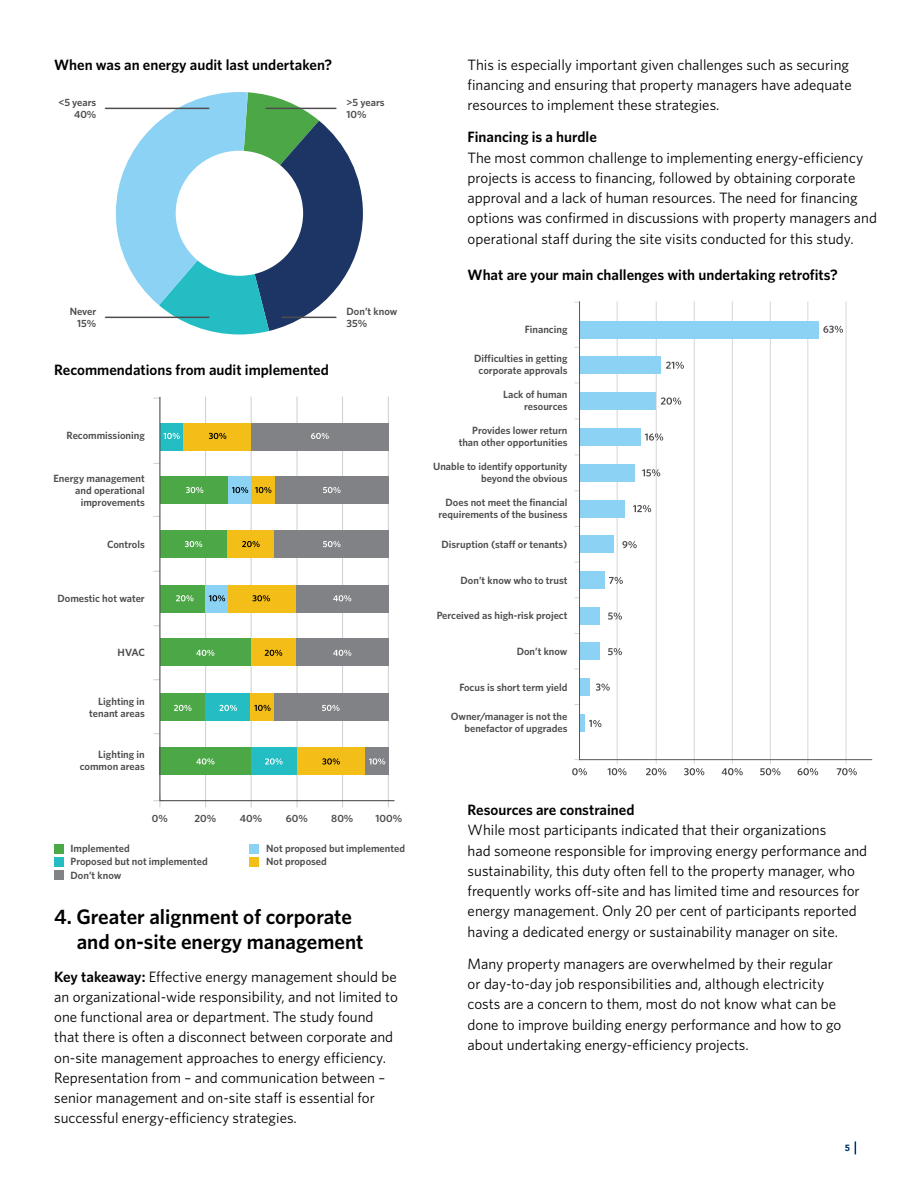
<style>
.page{position:relative;width:918px;height:1188px;background:#fff}
.page>*{position:absolute;margin:0;border:0;box-sizing:border-box;transform-origin:0 0}
.t1{font:600 21px/25.5px "Whitney";color:#000}
.t2{font:15px/20.2px "Whitney";color:#000}
.t3{font:600 15px "Whitney";color:#000}
.t4{font:600 10.5px/12px "Whitney";color:#4d4d4f;text-align:right}
.t5{font:900 9px "Avenir";color:#036}
.s1{font-weight:600}
</style>
<div class="page">
<svg style="left:855px;top:1141px;width:1px;height:13px"></svg>
<div style="left:54px;top:857px;width:9px;height:9px;background:#23bdc3"></div>
<div style="left:249px;top:857px;width:9px;height:9px;background:#f4be18"></div>
<div style="left:54px;top:871px;width:9px;height:9px;background:#808285"></div>
<div style="left:249px;top:844px;width:9px;height:9px;background:#8cd2f4"></div>
<div style="left:54px;top:844px;width:9px;height:9px;background:#4ca747"></div>
<svg style="left:116px;top:92px;width:247px;height:243px"></svg>
<hr style="left:266px;top:108px;width:70px;height:1px;background:#4d4d4f">
<hr style="left:106px;top:108px;width:103px;height:1px;background:#4d4d4f">
<hr style="left:282px;top:317px;width:54px;height:1px;background:#4d4d4f">
<hr style="left:106px;top:317px;width:103px;height:1px;background:#4d4d4f">
<hr style="left:205px;top:396px;width:1px;height:412px;background:#d1d3d4">
<hr style="left:251px;top:396px;width:1px;height:412px;background:#d1d3d4">
<hr style="left:296px;top:396px;width:2px;height:412px;background:#d1d3d4">
<hr style="left:342px;top:396px;width:1px;height:412px;background:#d1d3d4">
<hr style="left:388px;top:396px;width:1px;height:412px;background:#d1d3d4">
<svg style="left:153px;top:800px;width:10px;height:8px"></svg>
<svg style="left:159px;top:397px;width:236px;height:404px"></svg>
<hr style="left:846px;top:301px;width:1px;height:463px;background:#d1d3d4">
<hr style="left:807px;top:301px;width:1px;height:463px;background:#d1d3d4">
<hr style="left:770px;top:301px;width:1px;height:463px;background:#d1d3d4">
<hr style="left:732px;top:301px;width:1px;height:463px;background:#d1d3d4">
<hr style="left:694px;top:301px;width:1px;height:463px;background:#d1d3d4">
<hr style="left:656px;top:301px;width:1px;height:463px;background:#d1d3d4">
<hr style="left:617px;top:301px;width:1px;height:463px;background:#d1d3d4">
<svg style="left:572px;top:768px;width:15px;height:7px"></svg>
<svg style="left:608px;top:768px;width:19px;height:7px"></svg>
<svg style="left:646px;top:768px;width:20px;height:7px"></svg>
<svg style="left:684px;top:768px;width:20px;height:7px"></svg>
<svg style="left:722px;top:768px;width:21px;height:7px"></svg>
<svg style="left:760px;top:768px;width:21px;height:7px"></svg>
<svg style="left:798px;top:768px;width:20px;height:7px"></svg>
<svg style="left:837px;top:768px;width:20px;height:7px"></svg>
<svg style="left:579px;top:301px;width:293px;height:459px"></svg>
<h5 class="t3" style="left:54px;top:54px;width:280px">When was an energy audit last undertaken?</h5>
<p class="t4" style="left:58px;top:96px;width:40px">&lt;5 years</p>
<p class="t4" style="left:347px;top:96px;width:40px">&gt;5 years</p>
<p class="t4" style="left:74px;top:108px;width:24px">40%</p>
<p class="t4" style="left:347px;top:108px;width:22px">10%</p>
<p class="t4" style="left:70px;top:305px;width:28px">Never</p>
<p class="t4" style="left:347px;top:305px;width:52px">Don’t know</p>
<p class="t4" style="left:77px;top:317px;width:21px">15%</p>
<p class="t4" style="left:347px;top:317px;width:22px">35%</p>
<h5 class="t3" style="left:54px;top:360px;width:276px">Recommendations from audit implemented</h5>
<p class="t4" style="left:67px;top:430px;width:80px">Recommissioning</p>
<p class="t4" style="left:53px;top:472px;width:93px">Energy management and operational improvements</p>
<p class="t4" style="left:107px;top:538px;width:39px">Controls</p>
<p class="t4" style="left:57px;top:592px;width:89px">Domestic hot water</p>
<p class="t4" style="left:118px;top:646px;width:29px">HVAC</p>
<p class="t4" style="left:89px;top:696px;width:57px">Lighting in tenant areas</p>
<p class="t4" style="left:80px;top:749px;width:67px">Lighting in common areas</p>
<p class="t4" style="left:152px;top:812px;width:18px">0%</p>
<p class="t4" style="left:195px;top:812px;width:23px">20%</p>
<p class="t4" style="left:240px;top:812px;width:24px">40%</p>
<p class="t4" style="left:286px;top:812px;width:23px">60%</p>
<p class="t4" style="left:331px;top:812px;width:24px">80%</p>
<p class="t4" style="left:376px;top:812px;width:28px">100%</p>
<p class="t4" style="left:71px;top:842px;width:61px">Implemented</p>
<p class="t4" style="left:266px;top:842px;width:140px">Not proposed but implemented</p>
<p class="t4" style="left:71px;top:855px;width:139px">Proposed but not implemented</p>
<p class="t4" style="left:266px;top:855px;width:62px">Not proposed</p>
<p class="t4" style="left:71px;top:869px;width:52px">Don’t know</p>
<h3 class="t1" style="left:77px;top:903px;width:288px;text-indent:-22px">4. Greater alignment of corporate and on-site energy management</h3>
<p class="t2" style="left:54px;top:966px;width:345px"><span class="s1">Key takeaway:</span> Effective energy management should be an organizational-wide responsibility, and not limited to one functional area or department. The study found that there is often a disconnect between corporate and on-site management approaches to energy efficiency.<br>Representation from – and communication between – senior management and on-site staff is essential for successful energy-efficiency strategies.</p>
<p class="t2" style="left:468px;top:54px;width:386px">This is especially important given challenges such as securing financing and ensuring that property managers have adequate resources to implement these strategies.</p>
<h5 class="t3" style="left:468px;top:127px;width:131px">Financing is a hurdle</h5>
<p class="t2" style="left:468px;top:147px;width:411px">The most common challenge to implementing energy-efficiency projects is access to financing, followed by obtaining corporate approval and a lack of human resources. The need for financing options was confirmed in discussions with property managers and operational staff during the site visits conducted for this study.</p>
<h5 class="t3" style="left:468px;top:264px;width:372px">What are your main challenges with undertaking retrofits?</h5>
<p class="t4" style="left:525px;top:323px;width:44px">Financing</p>
<p class="t4" style="left:474px;top:352px;width:95px;text-align:center">Difficulties in getting corporate approvals</p>
<p class="t4" style="left:503px;top:388px;width:66px">Lack of human resources</p>
<p class="t4" style="left:459px;top:424px;width:110px">Provides lower return than other opportunities</p>
<p class="t4" style="left:433px;top:460px;width:136px">Unable to identify opportunity beyond the obvious</p>
<p class="t4" style="left:439px;top:496px;width:130px">Does not meet the financial requirements of the business</p>
<p class="t4" style="left:441px;top:538px;width:127px">Disruption (staff or tenants)</p>
<p class="t4" style="left:461px;top:574px;width:108px">Don’t know who to trust</p>
<p class="t4" style="left:437px;top:609px;width:132px">Perceived as high-risk project</p>
<p class="t4" style="left:517px;top:645px;width:52px">Don’t know</p>
<p class="t4" style="left:459px;top:681px;width:110px">Focus is short term yield</p>
<p class="t4" style="left:451px;top:710px;width:118px">Owner/manager is not the benefactor of upgrades</p>
<h5 class="t3" style="left:468px;top:800px;width:168px">Resources are constrained</h5>
<p class="t2" style="left:468px;top:820px;width:401px">While most participants indicated that their organizations<br>had someone responsible for improving energy performance and sustainability, this duty often fell to the property manager, who frequently works off-site and has limited time and resources for energy management. Only 20 per cent of participants reported having a dedicated energy or sustainability manager on site.</p>
<p class="t2" style="left:468px;top:953px;width:375px">Many property managers are overwhelmed by their regular or day-to-day job responsibilities and, although electricity costs are a concern to them, most do not know what can be done to improve building energy performance and how to go about undertaking energy-efficiency projects.</p>
<p class="t5" style="left:845px;top:1140px;width:7px">5</p>
</div>
